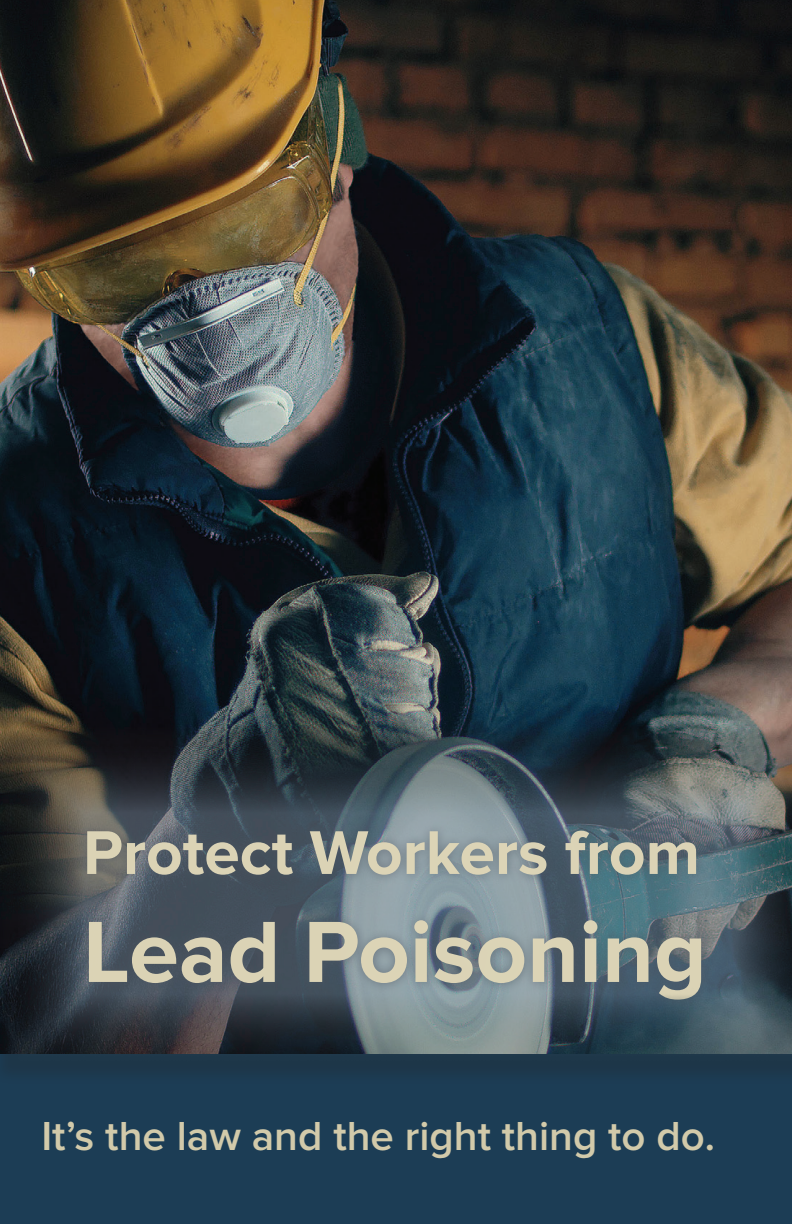
<style>
.page{position:relative;width:792px;height:1224px;background:#fff}
.page>*{position:absolute;margin:0;border:0;box-sizing:border-box;transform-origin:0 0}
.t1{font:700 90px "Proxima Nova";color:#ddd5b7}
.t2{font:700 64px "Proxima Nova";color:#ddd5b7}
.t3{font:600 42px "Proxima Nova";color:#d2caaa}
</style>
<div class="page">
<img style="left:0;top:0;width:792px;height:721px">
<div style="left:0;top:1054px;width:792px;height:170px;background:#1c3d55"></div>
<div style="left:0;top:721px;width:792px;height:363px;background:#231f20;opacity:.67"></div>
<svg style="left:2px;top:732px;width:790px;height:342px;background:#4b5860"></svg>
<h2 class="t2" style="left:83px;top:816px;width:619px">Protect Workers from</h2>
<h1 class="t1" style="left:83px;top:900px;width:625px">Lead Poisoning</h1>
<p class="t3" style="left:41px;top:1112px;width:675px">It’s the law and the right thing to do.</p>
</div>
